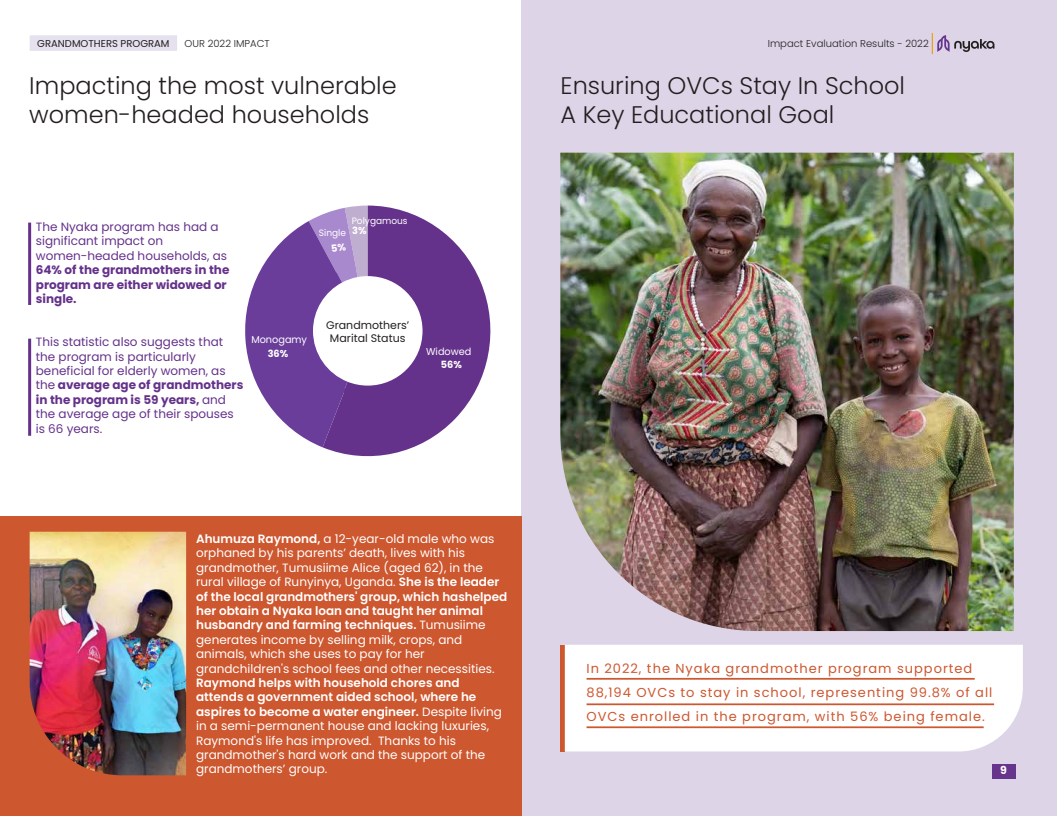
<style>
.page{position:relative;width:1057px;height:816px;background:#fff}
.page>*{position:absolute;margin:0;border:0;box-sizing:border-box;transform-origin:0 0}
.t1{font:300 24px/28.8px "Poppins";color:#231f20}
.t2{font:13px/24px "Poppins";letter-spacing:.075em;color:#cd572f}
.t3{font:12px/14.4px "Poppins";color:#fff}
.t4{font:12px/14.4px "Poppins";color:#65328b}
.t5{font:700 12px/14.4px "Poppins";color:#65328b}
.t6{font:11px/13.2px "Poppins";color:#231f20;text-align:center}
.t7{font:700 11px "Poppins";color:#fff}
.t8{font:300 10px "Poppins";color:#231f20}
.t9{font:10px "Poppins";color:#231f20}
.t10{font:9.9px "Poppins";color:#fff}
.t11{font:700 9.9px "Poppins";color:#fff}
.t12{font:9.2px "Poppins";color:#fff}
.s1{font-weight:700}
.s2{font-weight:600}
</style>
<div class="page">
<div style="left:521px;top:0;width:535px;height:816px;background:#ddd5e7"></div>
<div style="left:991px;top:764px;width:24px;height:14px;background:#66338d"></div>
<div style="left:0;top:516px;width:521px;height:300px;background:#cd572f"></div>
<hr style="left:560px;top:645px;width:4px;height:106px;background:#cd572f">
<div style="left:564px;top:645px;width:458px;height:106px;background:#fff"></div>
<svg style="left:322px;top:206px;width:169px;height:251px;fill:#65328b"></svg>
<hr style="left:28px;top:223px;width:3px;height:82px;background:#65328b">
<hr style="left:28px;top:339px;width:3px;height:97px;background:#65328b">
<div style="left:30px;top:35px;width:147px;height:16px;background:#e6e1ee"></div>
<svg style="left:931px;top:33px;width:63px;height:21px"></svg>
<hr style="left:586px;top:678px;width:388px;height:1px;background:#cd572f">
<hr style="left:586px;top:703px;width:407px;height:2px;background:#cd572f">
<hr style="left:586px;top:726px;width:397px;height:2px;background:#cd572f">
<img style="left:560px;top:153px;width:453px;height:478px">
<img style="left:30px;top:532px;width:156px;height:243px">
<svg style="left:245px;top:206px;width:123px;height:241px"></svg>
<p class="t9" style="left:37px;top:38px;width:134px">GRANDMOTHERS PROGRAM</p>
<p class="t8" style="left:184px;top:38px;width:86px">OUR 2022 IMPACT</p>
<p class="t8" style="left:767px;top:38px;width:162px">Impact Evaluation Results - 2022</p>
<h1 class="t1" style="left:29px;top:72px;width:369px">Impacting the most vulnerable women-headed households</h1>
<p class="t4" style="left:36px;top:220px;width:193px">The Nyaka program has had a significant impact on women-headed households, as</p>
<p class="t5" style="left:36px;top:263px;width:195px">64% of the grandmothers in the program are either widowed or single.</p>
<p class="t4" style="left:36px;top:335px;width:209px">This statistic also suggests that the program is particularly beneficial for elderly women, as the <span class="s1">average age of grandmothers in the program is 59 years,</span> and the average age of their spouses is 66 years.</p>
<p class="t10" style="left:251px;top:334px;width:57px">Monogamy</p>
<p class="t11" style="left:268px;top:348px;width:22px">36%</p>
<p class="t12" style="left:351px;top:215px;width:57px">Polygamous</p>
<p class="t11" style="left:352px;top:225px;width:16px">3%</p>
<p class="t12" style="left:319px;top:227px;width:29px">Single</p>
<p class="t6" style="left:326px;top:318px;width:85px">Grandmothers’<br>Marital Status</p>
<p class="t10" style="left:426px;top:346px;width:47px">Widowed</p>
<p class="t11" style="left:441px;top:359px;width:22px">56%</p>
<h1 class="t1" style="left:560px;top:72px;width:346px">Ensuring OVCs Stay In School<br>A Key Educational Goal</h1>
<p class="t3" style="left:196px;top:531px;width:313px"><span class="s2">Ahumuza Raymond,</span> a 12-year-old male who was orphaned by his parents’ death, lives with his grandmother, Tumusiime Alice (aged 62), in the rural village of Runyinya, Uganda. <span class="s2">She is the leader of the local grandmothers' group, which hashelped her obtain a Nyaka loan and taught her animal husbandry and farming techniques.</span> Tumusiime generates income by selling milk, crops, and animals, which she uses to pay for her grandchildren's school fees and other necessities.</p>
<p class="t3" style="left:196px;top:675px;width:307px"><span class="s2">Raymond helps with household chores and attends a government aided school, where he aspires to become a water engineer.</span> Despite living in a semi-permanent house and lacking luxuries, Raymond's life has improved. Thanks to his grandmother's hard work and the support of the grandmothers’ group.</p>
<p class="t2" style="left:586px;top:657px;width:407px">In 2022, the Nyaka grandmother program supported<br>88,194 OVCs to stay in school, representing 99.8% of all<br>OVCs enrolled in the program, with 56% being female.</p>
<p class="t7" style="left:999px;top:764px;width:8px">9</p>
</div>
